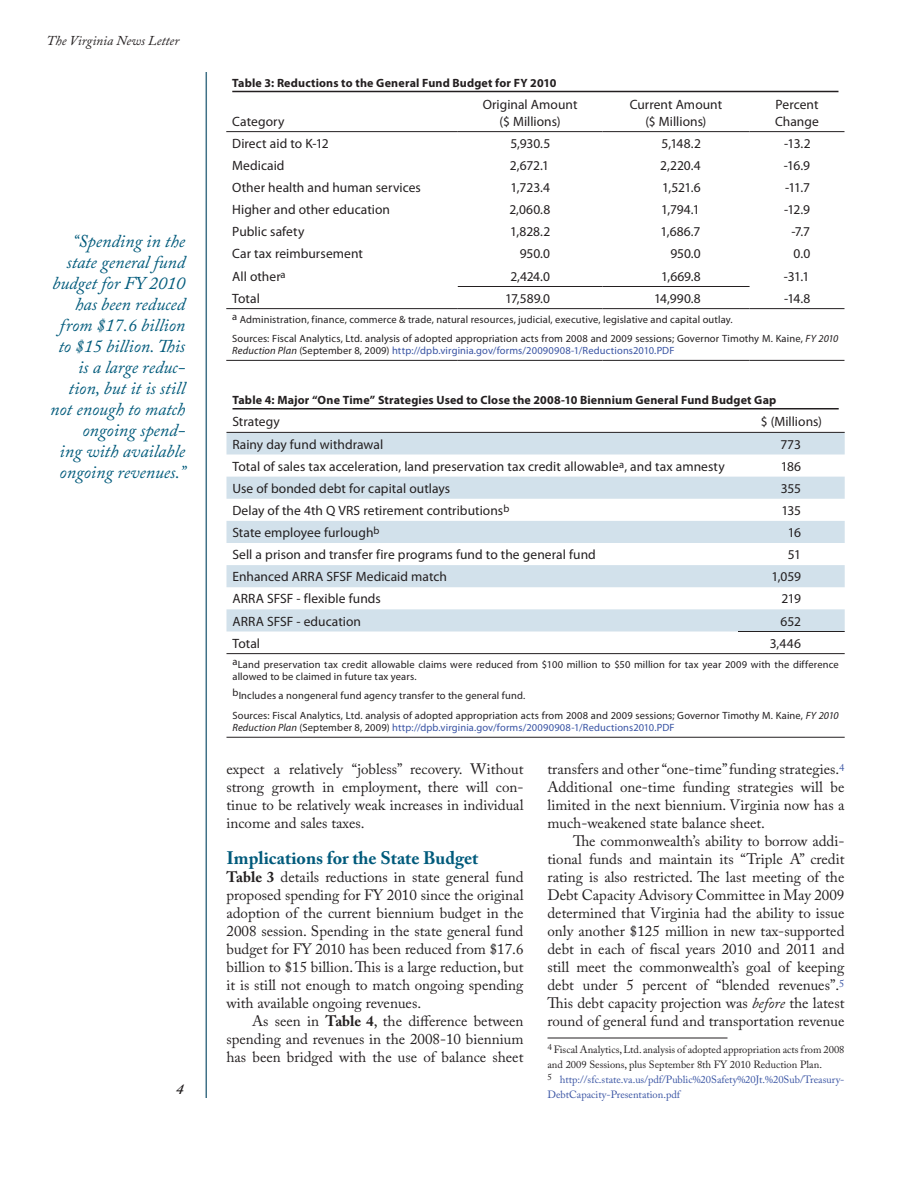
<style>
.page{position:relative;width:918px;height:1188px;background:#fff}
.page>*{position:absolute;margin:0;border:0;box-sizing:border-box;transform-origin:0 0}
.t1{font:italic 18px/21px "Adobe Caslon Pro";color:#005a7b;text-align:right}
.t2{font:700 18px "Adobe Caslon Pro";color:#005a7b}
.t3{font:15px/18px "Adobe Caslon Pro";color:#231f20;text-align:justify}
.t4{font:italic 600 15px "Adobe Caslon Pro";color:#231f20}
.t5{font:13.5px/16.5px "Myriad Pro";letter-spacing:.005em;color:#231f20;text-align:center}
.t6{font:italic 13.5px "Adobe Caslon Pro";color:#231f20}
.t7{font:700 12px "Myriad Pro";letter-spacing:.015em;color:#231f20}
.t8{font:10.5px/20px "Myriad Pro";letter-spacing:.01em;color:#231f20}
.t9{font:10.5px/15px "Adobe Caslon Pro";color:#231f20}
.t10{font:10.5px "Myriad Pro";letter-spacing:.015em;color:#3853a3}
.s1{font-style:italic}
.s2{font-style:italic;color:#231f20}
.s3{color:#231f20}
.s4{font-weight:700}
.s5{color:#3853a3}
</style>
<div class="page">
<hr style="left:206px;top:72px;width:1px;height:1026px;background:#004260">
<hr style="left:548px;top:1038px;width:180px;height:1px;background:#231f20">
<hr style="left:226px;top:131px;width:232px;height:1px;background:#231f20">
<hr style="left:458px;top:131px;width:144px;height:1px;background:#231f20">
<hr style="left:602px;top:131px;width:148px;height:1px;background:#231f20">
<hr style="left:750px;top:131px;width:94px;height:1px;background:#231f20">
<hr style="left:458px;top:286px;width:144px;height:1px;background:#231f20">
<hr style="left:602px;top:286px;width:148px;height:1px;background:#231f20">
<hr style="left:226px;top:308px;width:232px;height:1px;background:#231f20">
<hr style="left:458px;top:308px;width:144px;height:1px;background:#231f20">
<hr style="left:602px;top:308px;width:148px;height:1px;background:#231f20">
<hr style="left:750px;top:308px;width:94px;height:1px;background:#231f20">
<hr style="left:226px;top:360px;width:232px;height:1px;background:#231f20">
<hr style="left:458px;top:360px;width:144px;height:1px;background:#231f20">
<hr style="left:602px;top:360px;width:148px;height:1px;background:#231f20">
<hr style="left:750px;top:360px;width:94px;height:1px;background:#231f20">
<hr style="left:232px;top:91px;width:607px;height:1px;background:#231f20">
<svg style="left:226px;top:433px;width:619px;height:199px;fill:#d2e1eb"></svg>
<hr style="left:226px;top:737px;width:512px;height:1px;background:#231f20">
<hr style="left:738px;top:737px;width:107px;height:1px;background:#231f20">
<hr style="left:226px;top:432px;width:512px;height:1px;background:#231f20">
<hr style="left:738px;top:432px;width:107px;height:1px;background:#231f20">
<hr style="left:738px;top:631px;width:107px;height:1px;background:#231f20">
<hr style="left:226px;top:653px;width:512px;height:1px;background:#231f20">
<hr style="left:738px;top:653px;width:107px;height:1px;background:#231f20">
<hr style="left:232px;top:408px;width:607px;height:2px;background:#231f20">
<p class="t6" style="left:46px;top:32px;width:134px">The Virginia News Letter</p>
<p class="t1" style="left:50px;top:231px;width:137px">“Spending in the state general fund budget for FY 2010 has been reduced from $17.6 billion to $15 billion. This is a large reduc&shy;tion, but it is still not enough to match ongoing spend-<br>ing with available ongoing revenues.”</p>
<p class="t4" style="left:176px;top:1080px;width:9px">4</p>
<p class="t7" style="left:232px;top:75px;width:326px">Table 3: Reductions to the General Fund Budget for FY 2010</p>
<p class="t5" style="left:232px;top:113px;width:54px">Category</p>
<p class="t5" style="left:483px;top:96px;width:96px">Original Amount ($ Millions)</p>
<p class="t5" style="left:630px;top:96px;width:94px">Current Amount ($ Millions)</p>
<p class="t5" style="left:775px;top:96px;width:45px;text-align:left">Percent<br>Change</p>
<p class="t5" style="left:232px;top:135px;width:98px">Direct aid to K-12</p>
<p class="t5" style="left:510px;top:135px;width:41px">5,930.5</p>
<p class="t5" style="left:662px;top:135px;width:41px">5,148.2</p>
<p class="t5" style="left:784px;top:135px;width:28px">-13.2</p>
<p class="t5" style="left:232px;top:157px;width:54px">Medicaid</p>
<p class="t5" style="left:510px;top:157px;width:41px">2,672.1</p>
<p class="t5" style="left:660px;top:157px;width:42px">2,220.4</p>
<p class="t5" style="left:784px;top:157px;width:28px">-16.9</p>
<p class="t5" style="left:232px;top:179px;width:190px">Other health and human services</p>
<p class="t5" style="left:511px;top:179px;width:41px">1,723.4</p>
<p class="t5" style="left:662px;top:179px;width:40px">1,521.6</p>
<p class="t5" style="left:785px;top:179px;width:27px">-11.7</p>
<p class="t5" style="left:232px;top:201px;width:159px">Higher and other education</p>
<p class="t5" style="left:509px;top:201px;width:42px">2,060.8</p>
<p class="t5" style="left:661px;top:201px;width:40px">1,794.1</p>
<p class="t5" style="left:784px;top:201px;width:27px">-12.9</p>
<p class="t5" style="left:232px;top:223px;width:74px">Public safety</p>
<p class="t5" style="left:510px;top:223px;width:42px">1,828.2</p>
<p class="t5" style="left:660px;top:223px;width:42px">1,686.7</p>
<p class="t5" style="left:791px;top:223px;width:20px">-7.7</p>
<p class="t5" style="left:232px;top:245px;width:132px">Car tax reimbursement</p>
<p class="t5" style="left:520px;top:245px;width:32px">950.0</p>
<p class="t5" style="left:670px;top:245px;width:32px">950.0</p>
<p class="t5" style="left:794px;top:245px;width:18px">0.0</p>
<p class="t5" style="left:232px;top:268px;width:55px">All other<sup>a</sup></p>
<p class="t5" style="left:510px;top:268px;width:41px">2,424.0</p>
<p class="t5" style="left:661px;top:268px;width:41px">1,669.8</p>
<p class="t5" style="left:784px;top:268px;width:27px">-31.1</p>
<p class="t5" style="left:232px;top:290px;width:29px">Total</p>
<p class="t5" style="left:505px;top:290px;width:46px">17,589.0</p>
<p class="t5" style="left:654px;top:290px;width:48px">14,990.8</p>
<p class="t5" style="left:784px;top:290px;width:28px">-14.8</p>
<p class="t8" style="left:232px;top:309px;width:608px">a Administration, finance, commerce &amp; trade, natural resources, judicial, executive, legislative and capital outlay.<br>Sources: Fiscal Analytics, Ltd. analysis of adopted appropriation acts from 2008 and 2009 sessions; Governor Timothy M. Kaine, <span class="s1">FY 2010</span></p>
<p class="t10" style="left:232px;top:344px;width:444px"><span class="s2">Reduction Plan</span> <span class="s3">(September 8, 2009)</span> http://dpb.virginia.gov/forms/20090908-1/Reductions2010.PDF</p>
<p class="t7" style="left:232px;top:392px;width:545px">Table 4: Major “One Time” Strategies Used to Close the 2008-10 Biennium General Fund Budget Gap</p>
<p class="t5" style="left:232px;top:413px;width:49px">Strategy</p>
<p class="t5" style="left:761px;top:413px;width:63px">$ (Millions)</p>
<p class="t5" style="left:232px;top:436px;width:152px">Rainy day fund withdrawal</p>
<p class="t5" style="left:780px;top:436px;width:22px">773</p>
<p class="t5" style="left:232px;top:458px;width:494px">Total of sales tax acceleration, land preservation tax credit allowable<sup>a</sup>, and tax amnesty</p>
<p class="t5" style="left:781px;top:458px;width:22px">186</p>
<p class="t5" style="left:233px;top:480px;width:219px">Use of bonded debt for capital outlays</p>
<p class="t5" style="left:781px;top:480px;width:22px">355</p>
<p class="t5" style="left:233px;top:502px;width:278px">Delay of the 4th Q VRS retirement contributions<sup>b</sup></p>
<p class="t5" style="left:781px;top:502px;width:21px">135</p>
<p class="t5" style="left:233px;top:524px;width:149px">State employee furlough<sup>b</sup></p>
<p class="t5" style="left:788px;top:524px;width:15px">16</p>
<p class="t5" style="left:232px;top:546px;width:365px">Sell a prison and transfer fire programs fund to the general fund</p>
<p class="t5" style="left:788px;top:546px;width:15px">51</p>
<p class="t5" style="left:232px;top:568px;width:216px">Enhanced ARRA SFSF Medicaid match</p>
<p class="t5" style="left:771px;top:568px;width:31px">1,059</p>
<p class="t5" style="left:232px;top:590px;width:150px">ARRA SFSF - flexible funds</p>
<p class="t5" style="left:782px;top:590px;width:21px">219</p>
<p class="t5" style="left:232px;top:613px;width:130px">ARRA SFSF - education</p>
<p class="t5" style="left:781px;top:613px;width:22px">652</p>
<p class="t5" style="left:232px;top:635px;width:29px">Total</p>
<p class="t5" style="left:770px;top:635px;width:33px">3,446</p>
<p class="t8" style="left:232px;top:658px;width:608px;line-height:12px">aLand preservation tax credit allowable claims were reduced from $100 million to $50 million for tax year 2009 with the difference allowed to be claimed in future tax years.</p>
<p class="t8" style="left:232px;top:686px;width:608px">bIncludes a nongeneral fund agency transfer to the general fund.<br>Sources: Fiscal Analytics, Ltd. analysis of adopted appropriation acts from 2008 and 2009 sessions; Governor Timothy M. Kaine, <span class="s1">FY 2010</span></p>
<p class="t10" style="left:232px;top:721px;width:444px"><span class="s2">Reduction Plan</span> <span class="s3">(September 8, 2009)</span> http://dpb.virginia.gov/forms/20090908-1/Reductions2010.PDF</p>
<p class="t3" style="left:226px;top:760px;width:299px">expect a relatively “jobless” recovery. Without strong growth in employment, there will con&shy;tinue to be relatively weak increases in individual income and sales taxes.</p>
<p class="t2" style="left:226px;top:847px;width:253px">Implications for the State Budget</p>
<p class="t3" style="left:226px;top:868px;width:299px"><span class="s4">Table 3</span> details reductions in state general fund proposed spending for FY 2010 since the original adoption of the current biennium budget in the 2008 session. Spending in the state general fund budget for FY 2010 has been reduced from $17.6 billion to $15 billion. This is a large reduction, but it is still not enough to match ongoing spending with available ongoing revenues.</p>
<p class="t3" style="left:226px;top:1012px;width:299px;text-indent:26px">As seen in <span class="s4">Table 4</span>, the difference between spending and revenues in the 2008-10 biennium has been bridged with the use of balance sheet</p>
<p class="t3" style="left:548px;top:760px;width:299px">transfers and other “one-time” funding strategies.<sup>4<br></sup>Additional one-time funding strategies will be limited in the next biennium. Virginia now has a much-weakened state balance sheet.</p>
<p class="t3" style="left:548px;top:832px;width:299px;text-indent:26px">The commonwealth’s ability to borrow addi&shy;tional funds and maintain its “Triple A” credit rating is also restricted. The last meeting of the Debt Capacity Advisory Committee in May 2009 determined that Virginia had the ability to issue only another $125 million in new tax-supported debt in each of fiscal years 2010 and 2011 and still meet the commonwealth’s goal of keeping debt under 5 percent of “blended revenues”.<sup>5<br></sup>This debt capacity projection was <span class="s1">before</span> the latest round of general fund and transportation revenue</p>
<p class="t9" style="left:547px;top:1042px;width:299px"><sup>4</sup> Fiscal Analytics, Ltd. analysis of adopted appropriation acts from 2008 and 2009 Sessions, plus September 8th FY 2010 Reduction Plan.<br><sup>5</sup> <span class="s5">http://sfc.state.va.us/pdf/Public%20Safety%20Jt.%20Sub/Treasury-DebtCapacity-Presentation.pdf</span></p>
</div>
